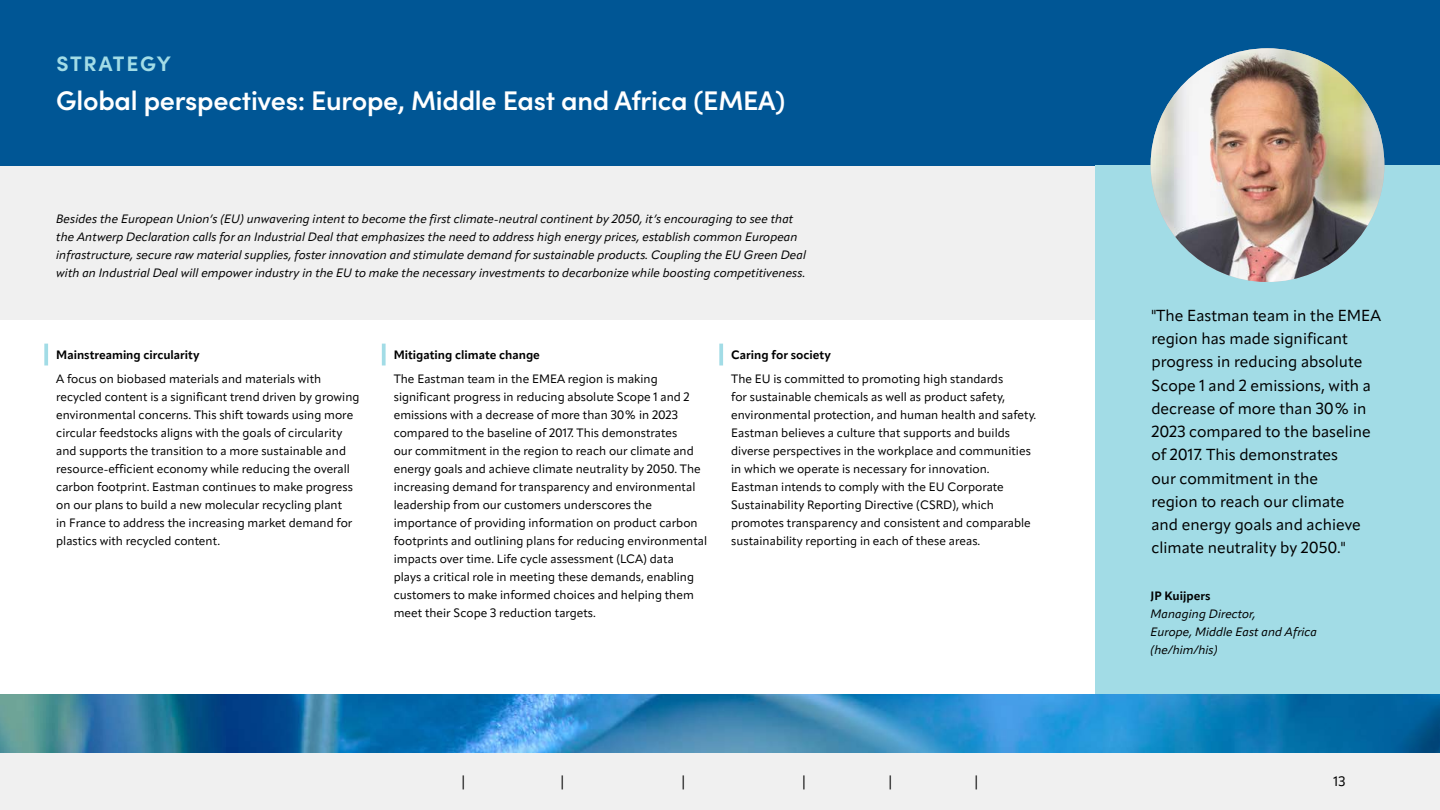
<style>
.page{position:relative;width:1440px;height:810px;background:#fff}
.page>*{position:absolute;margin:0;border:0;box-sizing:border-box;transform-origin:0 0}
.t1{font:600 27px "Sofia Pro";letter-spacing:-.01em;color:#fff}
.t2{font:700 21px "Sofia Pro";letter-spacing:.07em;color:#a2dce6}
.t3{font:15.75px/23.2px "Apparat";color:#000}
.t4{font:13.5px "Apparat";color:#000}
.t5{font:12px/18px "Apparat";color:#000}
.t6{font:italic 12px/18px "Apparat";color:#000}
.t7{font:700 12px "Apparat";color:#000}
</style>
<div class="page">
<div style="left:0;top:165px;width:1440px;height:155px;background:#f0f0f0"></div>
<div style="left:0;top:0;width:1440px;height:165px;background:#005695"></div>
<div style="left:1095px;top:165px;width:345px;height:589px;background:#a2dce6"></div>
<img style="left:1151px;top:48px;width:233px;height:234px;border-radius:117px">
<svg style="left:382px;top:344px;width:4px;height:21px"></svg>
<svg style="left:44px;top:344px;width:4px;height:21px"></svg>
<svg style="left:719px;top:344px;width:4px;height:21px"></svg>
<img style="left:0;top:694px;width:1440px;height:60px">
<div style="left:0;top:754px;width:1440px;height:56px;background:#f0f0f0"></div>
<h2 class="t2" style="left:56px;top:47px;width:116px">STRATEGY</h2>
<h1 class="t1" style="left:56px;top:80px;width:730px">Global perspectives: Europe, Middle East and Africa (EMEA)</h1>
<p class="t6" style="left:56px;top:210px;width:751px">Besides the European Union’s (EU) unwavering intent to become the first climate-neutral continent by 2050, it’s encouraging to see that the Antwerp Declaration calls for an Industrial Deal that emphasizes the need to address high energy prices, establish common European infrastructure, secure raw material supplies, foster innovation and stimulate demand for sustainable products. Coupling the EU Green Deal with an Industrial Deal will empower industry in the EU to make the necessary investments to decarbonize while boosting competitiveness.</p>
<p class="t7" style="left:56px;top:347px;width:145px">Mainstreaming circularity</p>
<p class="t5" style="left:56px;top:370px;width:305px">A focus on biobased materials and materials with recycled content is a significant trend driven by growing environmental concerns. This shift towards using more circular feedstocks aligns with the goals of circularity and supports the transition to a more sustainable and resource-efficient economy while reducing the overall carbon footprint. Eastman continues to make progress on our plans to build a new molecular recycling plant<br>in France to address the increasing market demand for plastics with recycled content.</p>
<p class="t7" style="left:394px;top:347px;width:148px">Mitigating climate change</p>
<p class="t5" style="left:394px;top:370px;width:315px">The Eastman team in the EMEA region is making significant progress in reducing absolute Scope 1 and 2 emissions with a decrease of more than 30% in 2023 compared to the baseline of 2017. This demonstrates<br>our commitment in the region to reach our climate and energy goals and achieve climate neutrality by 2050. The increasing demand for transparency and environmental leadership from our customers underscores the importance of providing information on product carbon footprints and outlining plans for reducing environmental impacts over time. Life cycle assessment (LCA) data<br>plays a critical role in meeting these demands, enabling customers to make informed choices and helping them meet their Scope 3 reduction targets.</p>
<p class="t7" style="left:731px;top:347px;width:101px">Caring for society</p>
<p class="t5" style="left:731px;top:370px;width:307px">The EU is committed to promoting high standards<br>for sustainable chemicals as well as product safety, environmental protection, and human health and safety.<br>Eastman believes a culture that supports and builds diverse perspectives in the workplace and communities in which we operate is necessary for innovation.<br>Eastman intends to comply with the EU Corporate Sustainability Reporting Directive (CSRD), which promotes transparency and consistent and comparable sustainability reporting in each of these areas.</p>
<p class="t3" style="left:1151px;top:304px;width:231px">"The Eastman team in the EMEA region has made significant progress in reducing absolute<br>Scope 1 and 2 emissions, with a decrease of more than 30% in<br>2023 compared to the baseline of 2017. This demonstrates<br>our commitment in the<br>region to reach our climate<br>and energy goals and achieve climate neutrality by 2050."</p>
<p class="t7" style="left:1151px;top:588px;width:61px">JP Kuijpers</p>
<p class="t6" style="left:1151px;top:605px;width:168px">Managing Director,<br>Europe, Middle East and Africa (he/him/his)</p>
<p class="t4" style="left:460px;top:774px;width:9px">|</p>
<p class="t4" style="left:559px;top:774px;width:9px">|</p>
<p class="t4" style="left:679px;top:774px;width:9px">|</p>
<p class="t4" style="left:800px;top:774px;width:9px">|</p>
<p class="t4" style="left:886px;top:773px;width:9px">|</p>
<p class="t4" style="left:973px;top:773px;width:9px">|</p>
<p class="t4" style="left:1334px;top:774px;width:13px">13</p>
</div>
